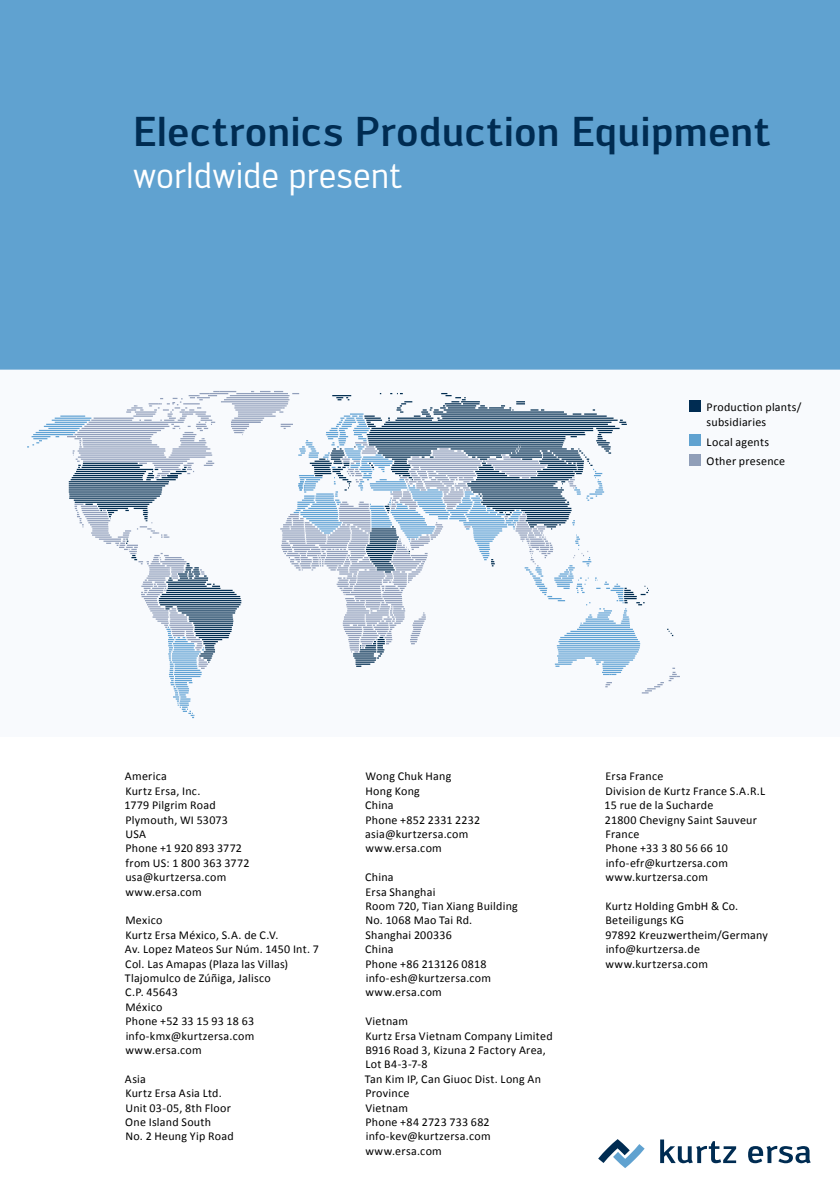
<style>
.page{position:relative;width:840px;height:1191px;background:#fff}
.page>*{position:absolute;margin:0;border:0;box-sizing:border-box;transform-origin:0 0}
.t1{font:500 41px "Engel";color:#002c52}
.t2{font:36px "Engel";color:#fff}
.t3{font:12px/14.4px "Calibri";letter-spacing:.02em;color:#000}
</style>
<div class="page">
<div style="left:0;top:369px;width:839px;height:368px;background:#f8fafd"></div>
<hr style="left:60px;top:415px;width:25px;height:2px;background:#60a2d4">
<hr style="left:55px;top:417px;width:36px;height:2px;background:#60a2d4">
<hr style="left:52px;top:419px;width:38px;height:2px;background:#60a2d4">
<hr style="left:55px;top:422px;width:32px;height:1px;background:#60a2d4">
<hr style="left:46px;top:424px;width:38px;height:1px;background:#60a2d4">
<hr style="left:44px;top:426px;width:38px;height:1px;background:#60a2d4">
<hr style="left:48px;top:428px;width:32px;height:1px;background:#60a2d4">
<hr style="left:39px;top:430px;width:38px;height:1px;background:#60a2d4">
<hr style="left:36px;top:432px;width:39px;height:1px;background:#60a2d4">
<hr style="left:33px;top:434px;width:40px;height:1px;background:#60a2d4">
<svg style="left:27px;top:436px;width:23px;height:11px"></svg>
<svg style="left:67px;top:391px;width:612px;height:327px"></svg>
<svg style="left:660px;top:1139px;width:75px;height:24px"></svg>
<svg style="left:748px;top:1145px;width:62px;height:18px"></svg>
<svg style="left:598px;top:1139px;width:46px;height:29px"></svg>
<div style="left:0;top:0;width:839px;height:370px;background:#60a2d0"></div>
<div style="left:689px;top:400px;width:11px;height:11px;background:#002c52"></div>
<div style="left:689px;top:434px;width:11px;height:11px;background:#60a2d0"></div>
<div style="left:689px;top:454px;width:11px;height:11px;background:#909eb8"></div>
<h1 class="t1" style="left:133px;top:107px;width:638px">Electronics Production Equipment</h1>
<h2 class="t2" style="left:133px;top:154px;width:270px">worldwide present</h2>
<p class="t3" style="left:706px;top:400px;width:96px">Production plants/ subsidiaries</p>
<p class="t3" style="left:706px;top:432px;width:80px;line-height:19.8px">Local agents<br>Other presence</p>
<p class="t3" style="left:124px;top:769px;width:126px">America<br>Kurtz Ersa, Inc.<br>1779 Pilgrim Road<br>Plymouth, WI 53073<br>USA<br>Phone +1 920 893 3772 from US: 1 800 363 3772 usa@kurtzersa.com www.ersa.com</p>
<p class="t3" style="left:125px;top:913px;width:195px">Mexico<br>Kurtz Ersa México, S.A. de C.V.<br>Av. Lopez Mateos Sur Núm. 1450 Int. 7<br>Col. Las Amapas (Plaza las Villas)<br>Tlajomulco de Zúñiga, Jalisco<br>C.P. 45643<br>México<br>Phone +52 33 15 93 18 63 info-kmx@kurtzersa.com www.ersa.com</p>
<p class="t3" style="left:125px;top:1071px;width:110px">Asia<br>Kurtz Ersa Asia Ltd.<br>Unit 03-05, 8th Floor<br>One Island South<br>No. 2 Heung Yip Road</p>
<p class="t3" style="left:365px;top:769px;width:116px">Wong Chuk Hang<br>Hong Kong<br>China<br>Phone +852 2331 2232 asia@kurtzersa.com www.ersa.com</p>
<p class="t3" style="left:365px;top:870px;width:154px">China<br>Ersa Shanghai<br>Room 720, Tian Xiang Building<br>No. 1068 Mao Tai Rd.<br>Shanghai 200336<br>China<br>Phone +86 213126 0818 info-esh@kurtzersa.com www.ersa.com</p>
<p class="t3" style="left:364px;top:1014px;width:189px">Vietnam<br>Kurtz Ersa Vietnam Company Limited<br>B916 Road 3, Kizuna 2 Factory Area,<br>Lot B4-3-7-8<br>Tan Kim IP, Can Giuoc Dist. Long An<br>Province<br>Vietnam<br>Phone +84 2723 733 682 info-kev@kurtzersa.com www.ersa.com</p>
<p class="t3" style="left:604px;top:769px;width:162px">Ersa France<br>Division de Kurtz France S.A.R.L<br>15 rue de la Sucharde<br>21800 Chevigny Saint Sauveur<br>France<br>Phone +33 3 80 56 66 10 info-efr@kurtzersa.com www.kurtzersa.com</p>
<p class="t3" style="left:605px;top:898px;width:164px">Kurtz Holding GmbH &amp; Co.<br>Beteiligungs KG<br>97892 Kreuzwertheim/Germany info@kurtzersa.de www.kurtzersa.com</p>
</div>
